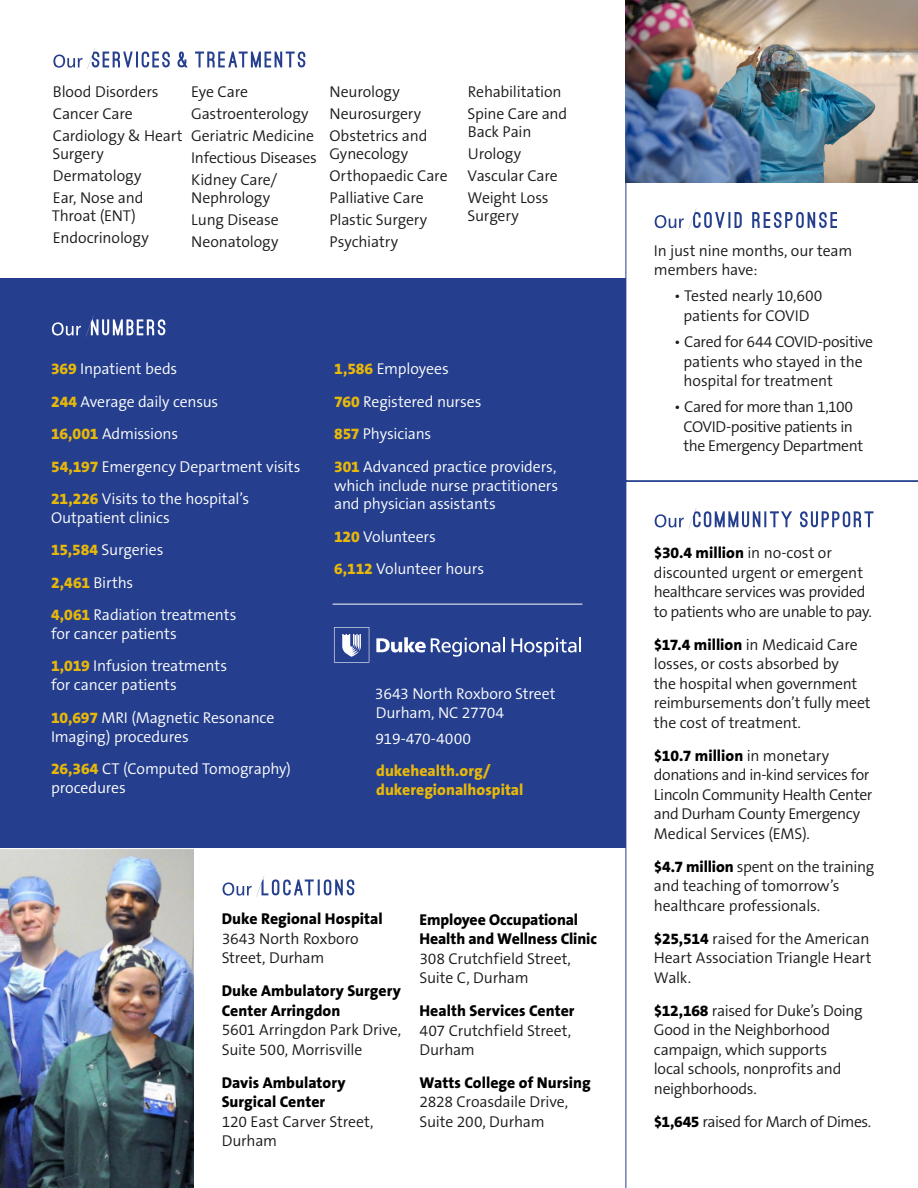
<style>
.page{position:relative;width:918px;height:1188px;background:#fff}
.page>*{position:absolute;margin:0;border:0;box-sizing:border-box;transform-origin:0 0}
.t1{font:300 15.75px/19.5px "The Sans B4";letter-spacing:-.015em;color:#1a1a1a}
.t2{font:300 15.75px/18.9px "The Sans B4";letter-spacing:-.01em;color:#fff}
.t3{font:800 15.75px/19.5px "The Sans B8";letter-spacing:-.005em;color:#000}
.t4{font:800 15.75px/18.9px "The Sans B8";color:#e8b809}
.s1{font-family:"The Sans B8";font-weight:800;color:#e8b809}
.s2{font-family:"The Sans B8";font-weight:800;color:#000}
.s3{font-family:"The Sans B4";font-weight:300;color:#1a1a1a}
</style>
<div class="page">
<svg style="left:626px;top:481px;width:292px;height:707px"></svg>
<svg style="left:626px;top:182px;width:292px;height:299px"></svg>
<img style="left:626px;top:0;width:292px;height:182px">
<div style="left:0;top:278px;width:626px;height:570px;background:#253f8e"></div>
<img style="left:0;top:849px;width:194px;height:339px">
<svg style="left:376px;top:637px;width:129px;height:20px"></svg>
<svg style="left:512px;top:637px;width:69px;height:19px"></svg>
<svg style="left:334px;top:627px;width:35px;height:36px"></svg>
<hr style="left:333px;top:604px;width:249px;height:1px;background:#fff">
<svg style="left:53px;top:48px;width:252px;height:21px"></svg>
<svg style="left:52px;top:316px;width:113px;height:21px"></svg>
<svg style="left:223px;top:876px;width:131px;height:21px"></svg>
<svg style="left:655px;top:508px;width:218px;height:21px"></svg>
<svg style="left:655px;top:208px;width:182px;height:21px"></svg>
<p class="t1" style="left:53px;top:83px;width:107px">Blood Disorders</p>
<p class="t1" style="left:53px;top:105px;width:82px">Cancer Care</p>
<p class="t1" style="left:52px;top:127px;width:132px;line-height:18px">Cardiology &amp; Heart<br>Surgery</p>
<p class="t1" style="left:53px;top:167px;width:90px">Dermatology</p>
<p class="t1" style="left:52px;top:190px;width:93px;line-height:18px">Ear, Nose and<br>Throat (ENT)</p>
<p class="t1" style="left:53px;top:229px;width:97px">Endocrinology</p>
<p class="t1" style="left:191px;top:83px;width:58px">Eye Care</p>
<p class="t1" style="left:191px;top:105px;width:119px">Gastroenterology</p>
<p class="t1" style="left:191px;top:127px;width:124px">Geriatric Medicine</p>
<p class="t1" style="left:191px;top:149px;width:127px">Infectious Diseases</p>
<p class="t1" style="left:191px;top:172px;width:88px;line-height:18px">Kidney Care/<br>Nephrology</p>
<p class="t1" style="left:191px;top:211px;width:89px">Lung Disease</p>
<p class="t1" style="left:191px;top:233px;width:89px">Neonatology</p>
<p class="t1" style="left:330px;top:83px;width:72px">Neurology</p>
<p class="t1" style="left:330px;top:105px;width:93px">Neurosurgery</p>
<p class="t1" style="left:330px;top:127px;width:100px;line-height:18px">Obstetrics and<br>Gynecology</p>
<p class="t1" style="left:330px;top:167px;width:120px">Orthopaedic Care</p>
<p class="t1" style="left:330px;top:189px;width:96px">Palliative Care</p>
<p class="t1" style="left:330px;top:211px;width:99px">Plastic Surgery</p>
<p class="t1" style="left:330px;top:233px;width:70px">Psychiatry</p>
<p class="t1" style="left:468px;top:83px;width:95px">Rehabilitation</p>
<p class="t1" style="left:468px;top:105px;width:101px;line-height:18px">Spine Care and<br>Back Pain</p>
<p class="t1" style="left:468px;top:145px;width:55px">Urology</p>
<p class="t1" style="left:468px;top:167px;width:92px">Vascular Care</p>
<p class="t1" style="left:468px;top:190px;width:83px;line-height:18px">Weight Loss<br>Surgery</p>
<p class="t2" style="left:51px;top:360px;width:128px"><span class="s1">369</span> Inpatient beds</p>
<p class="t2" style="left:51px;top:393px;width:169px"><span class="s1">244</span> Average daily census</p>
<p class="t2" style="left:51px;top:425px;width:129px"><span class="s1">16,001</span> Admissions</p>
<p class="t2" style="left:51px;top:457px;width:251px"><span class="s1">54,197</span> Emergency Department visits</p>
<p class="t2" style="left:51px;top:490px;width:200px"><span class="s1">21,226</span> Visits to the hospital’s<br>Outpatient clinics</p>
<p class="t2" style="left:51px;top:541px;width:114px"><span class="s1">15,584</span> Surgeries</p>
<p class="t2" style="left:51px;top:574px;width:84px"><span class="s1">2,461</span> Births</p>
<p class="t2" style="left:51px;top:606px;width:187px"><span class="s1">4,061</span> Radiation treatments for cancer patients</p>
<p class="t2" style="left:51px;top:657px;width:178px"><span class="s1">1,019</span> Infusion treatments for cancer patients</p>
<p class="t2" style="left:51px;top:709px;width:225px"><span class="s1">10,697</span> MRI (Magnetic Resonance<br>Imaging) procedures</p>
<p class="t2" style="left:51px;top:760px;width:241px"><span class="s1">26,364</span> CT (Computed Tomography) procedures</p>
<p class="t2" style="left:334px;top:360px;width:116px"><span class="s1">1,586</span> Employees</p>
<p class="t2" style="left:334px;top:393px;width:149px"><span class="s1">760</span> Registered nurses</p>
<p class="t2" style="left:334px;top:425px;width:99px"><span class="s1">857</span> Physicians</p>
<p class="t2" style="left:334px;top:457px;width:226px;text-align:justify"><span class="s1">301</span> Advanced practice providers, which include nurse practitioners and physician assistants</p>
<p class="t2" style="left:334px;top:528px;width:103px"><span class="s1">120</span> Volunteers</p>
<p class="t2" style="left:334px;top:560px;width:151px"><span class="s1">6,112</span> Volunteer hours</p>
<p class="t2" style="left:375px;top:685px;width:182px">3643 North Roxboro Street<br>Durham, NC 27704</p>
<p class="t2" style="left:375px;top:730px;width:97px">919-470-4000</p>
<p class="t4" style="left:376px;top:762px;width:149px">dukehealth.org/ dukeregionalhospital</p>
<p class="t1" style="left:222px;top:910px;width:162px"><span class="s2">Duke Regional Hospital<br></span>3643 North Roxboro<br>Street, Durham</p>
<p class="t1" style="left:222px;top:982px;width:181px"><span class="s2">Duke Ambulatory Surgery<br>Center Arringdon<br></span>5601 Arringdon Park Drive,<br>Suite 500, Morrisville</p>
<p class="t3" style="left:222px;top:1073px;width:153px">Davis Ambulatory<br>Surgical Center<br><span class="s3">120 East Carver Street,<br>Durham</span></p>
<p class="t3" style="left:419px;top:910px;width:179px">Employee Occupational<br>Health and Wellness Clinic<br><span class="s3">308 Crutchfield Street,<br>Suite C, Durham</span></p>
<p class="t1" style="left:419px;top:1002px;width:157px"><span class="s2">Health Services Center<br></span>407 Crutchfield Street,<br>Durham</p>
<p class="t1" style="left:419px;top:1074px;width:173px"><span class="s2">Watts College of Nursing<br></span>2828 Croasdaile Drive,<br>Suite 200, Durham</p>
<p class="t1" style="left:654px;top:241px;width:200px">In just nine months, our team members have:</p>
<p class="t1" style="left:674px;top:287px;width:150px;text-align:center">• Tested nearly 10,600 patients for COVID</p>
<p class="t1" style="left:684px;top:333px;width:191px;text-indent:-9px">• Cared for 644 COVID-positive patients who stayed in the hospital for treatment</p>
<p class="t1" style="left:684px;top:398px;width:181px;text-indent:-9px">• Cared for more than 1,100<br>COVID-positive patients in the Emergency Department</p>
<p class="t1" style="left:654px;top:544px;width:219px"><span class="s2">$30.4 million</span> in no-cost or discounted urgent or emergent healthcare services was provided to patients who are unable to pay.</p>
<p class="t1" style="left:654px;top:635px;width:218px"><span class="s2">$17.4 million</span> in Medicaid Care losses, or costs absorbed by<br>the hospital when government reimbursements don’t fully meet the cost of treatment.</p>
<p class="t1" style="left:654px;top:746px;width:220px"><span class="s2">$10.7 million</span> in monetary donations and in-kind services for<br>Lincoln Community Health Center and Durham County Emergency<br>Medical Services (EMS).</p>
<p class="t1" style="left:654px;top:857px;width:222px"><span class="s2">$4.7 million</span> spent on the training and teaching of tomorrow’s healthcare professionals.</p>
<p class="t1" style="left:654px;top:929px;width:219px"><span class="s2">$25,514</span> raised for the American<br>Heart Association Triangle Heart<br>Walk.</p>
<p class="t1" style="left:654px;top:1001px;width:210px"><span class="s2">$12,168</span> raised for Duke’s Doing<br>Good in the Neighborhood campaign, which supports<br>local schools, nonprofits and neighborhoods.</p>
<p class="t1" style="left:654px;top:1112px;width:219px"><span class="s2">$1,645</span> raised for March of Dimes.</p>
</div>
